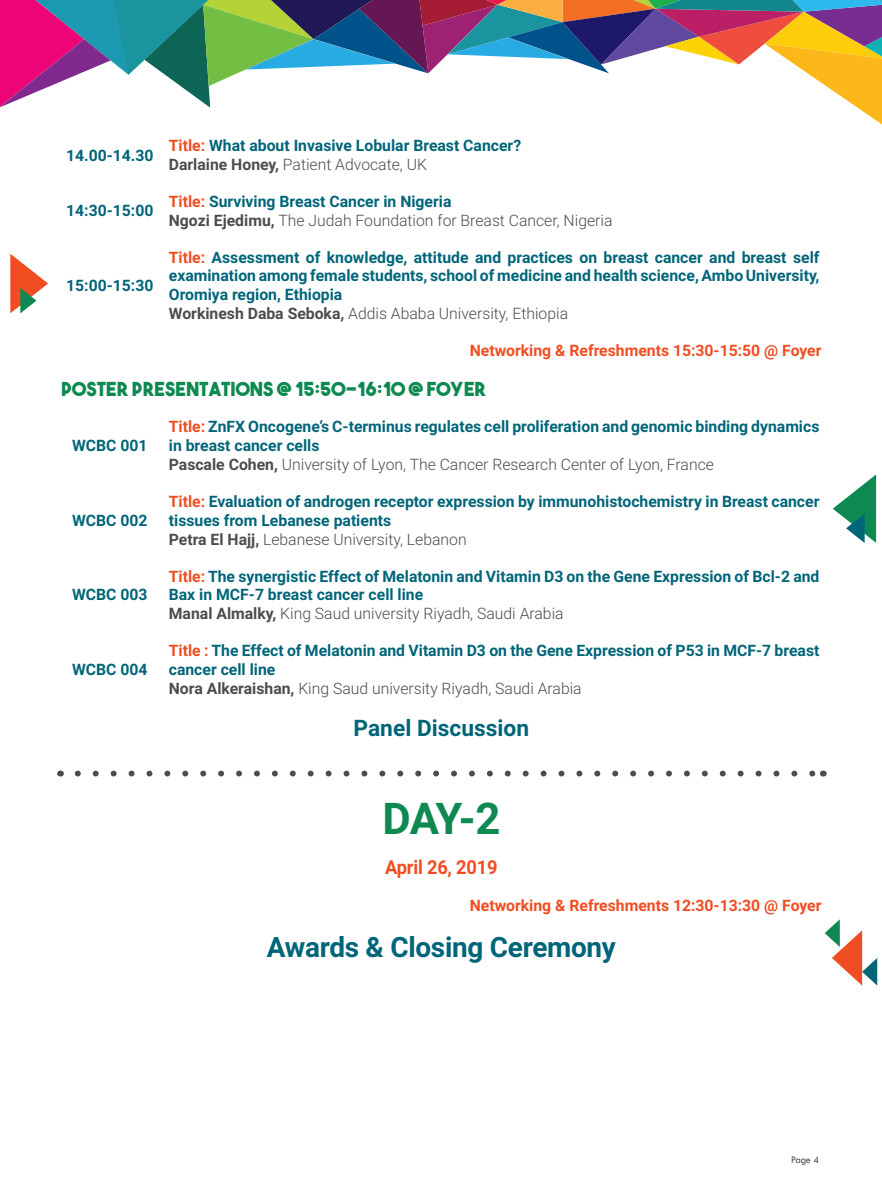
<style>
.page{position:relative;width:882px;height:1197px;background:#fff}
.page>*{position:absolute;margin:0;border:0;box-sizing:border-box;transform-origin:0 0}
.t1{font:700 43.75px "Roboto";color:#0d8951}
.t2{font:700 28px "Roboto";letter-spacing:-.01em;color:#016579}
.t3{font:700 22.75px "Roboto";color:#016579}
.t4{font:19.25px "The Bold Font";color:#0d8951}
.t5{font:700 19.25px "Roboto";letter-spacing:-.01em;color:#f04d22;scale:.95 1}
.t6{font:700 15.75px/18.9px "Roboto";color:#016579}
.t7{font:300 15.75px "Roboto";color:#4b4c4d}
.t8{font:700 15.75px "Roboto";color:#f04d22}
.t9{font:10.5px "Tw Cen";color:#4b4c4d;scale:.95 1}
.s1{color:#f04d22}
.s2{font-weight:700}
</style>
<div class="page">
<svg style="left:0;top:0;width:882px;height:125px"></svg>
<svg style="left:833px;top:474px;width:43px;height:69px"></svg>
<svg style="left:825px;top:919px;width:52px;height:67px"></svg>
<svg style="left:10px;top:254px;width:38px;height:59px"></svg>
<svg style="left:78px;top:771px;width:736px;height:6px"></svg>
<p class="t6" style="left:66px;top:145px;width:89px">14.00-14.30</p>
<p class="t6" style="left:66px;top:201px;width:89px">14:30-15:00</p>
<p class="t6" style="left:169px;top:136px;width:354px"><span class="s1">Title:</span> What about Invasive Lobular Breast Cancer?</p>
<p class="t7" style="left:169px;top:153px;width:260px"><span class="s2">Darlaine Honey,</span> Patient Advocate, UK</p>
<p class="t6" style="left:169px;top:191px;width:284px"><span class="s1">Title:</span> Surviving Breast Cancer in Nigeria</p>
<p class="t7" style="left:169px;top:209px;width:445px"><span class="s2">Ngozi Ejedimu,</span> The Judah Foundation for Breast Cancer, Nigeria</p>
<p class="t6" style="left:169px;top:247px;width:652px;text-align:justify"><span class="s1">Title:</span> Assessment of knowledge, attitude and practices on breast cancer and breast self examination among female students, school of medicine and health science, Ambo University, Oromiya region, Ethiopia</p>
<p class="t7" style="left:169px;top:303px;width:401px"><span class="s2">Workinesh Daba Seboka,</span> Addis Ababa University, Ethiopia</p>
<p class="t8" style="left:470px;top:339px;width:353px">Networking &amp; Refreshments 15:30-15:50 @ Foyer</p>
<p class="t4" style="left:61px;top:376px;width:427px">POSTER PRESENTATIONS @ 15:50-16:10 @ FOYER</p>
<p class="t6" style="left:66px;top:275px;width:89px">15:00-15:30</p>
<p class="t6" style="left:72px;top:436px;width:77px">WCBC 001</p>
<p class="t6" style="left:72px;top:510px;width:77px">WCBC 002</p>
<p class="t6" style="left:72px;top:585px;width:77px">WCBC 003</p>
<p class="t6" style="left:72px;top:659px;width:77px">WCBC 004</p>
<p class="t6" style="left:169px;top:417px;width:652px"><span class="s1">Title:</span> ZnFX Oncogene’s C-terminus regulates cell proliferation and genomic binding dynamics in breast cancer cells</p>
<p class="t7" style="left:169px;top:454px;width:547px"><span class="s2">Pascale Cohen,</span> University of Lyon, The Cancer Research Center of Lyon, France</p>
<p class="t6" style="left:169px;top:491px;width:652px"><span class="s1">Title:</span> Evaluation of androgen receptor expression by immunohistochemistry in Breast cancer tissues from Lebanese patients</p>
<p class="t7" style="left:169px;top:528px;width:299px"><span class="s2">Petra El Hajj,</span> Lebanese University, Lebanon</p>
<p class="t6" style="left:169px;top:566px;width:652px"><span class="s1">Title:</span> The synergistic Effect of Melatonin and Vitamin D3 on the Gene Expression of Bcl-2 and<br>Bax in MCF-7 breast cancer cell line</p>
<p class="t7" style="left:169px;top:603px;width:396px"><span class="s2">Manal Almalky,</span> King Saud university Riyadh, Saudi Arabia</p>
<p class="t6" style="left:169px;top:641px;width:652px"><span class="s1">Title :</span> The Effect of Melatonin and Vitamin D3 on the Gene Expression of P53 in MCF-7 breast cancer cell line</p>
<p class="t7" style="left:169px;top:677px;width:414px"><span class="s2">Nora Alkeraishan,</span> King Saud university Riyadh, Saudi Arabia</p>
<p class="t3" style="left:354px;top:712px;width:177px">Panel Discussion</p>
<p class="t1" style="left:382px;top:788px;width:120px">DAY-2</p>
<p class="t5" style="left:385px;top:853px;width:120px">April 26, 2019</p>
<p class="t8" style="left:470px;top:894px;width:353px">Networking &amp; Refreshments 12:30-13:30 @ Foyer</p>
<p class="t2" style="left:267px;top:927px;width:351px">Awards &amp; Closing Ceremony</p>
<p class="t9" style="left:791px;top:1154px;width:31px">Page 4</p>
</div>
